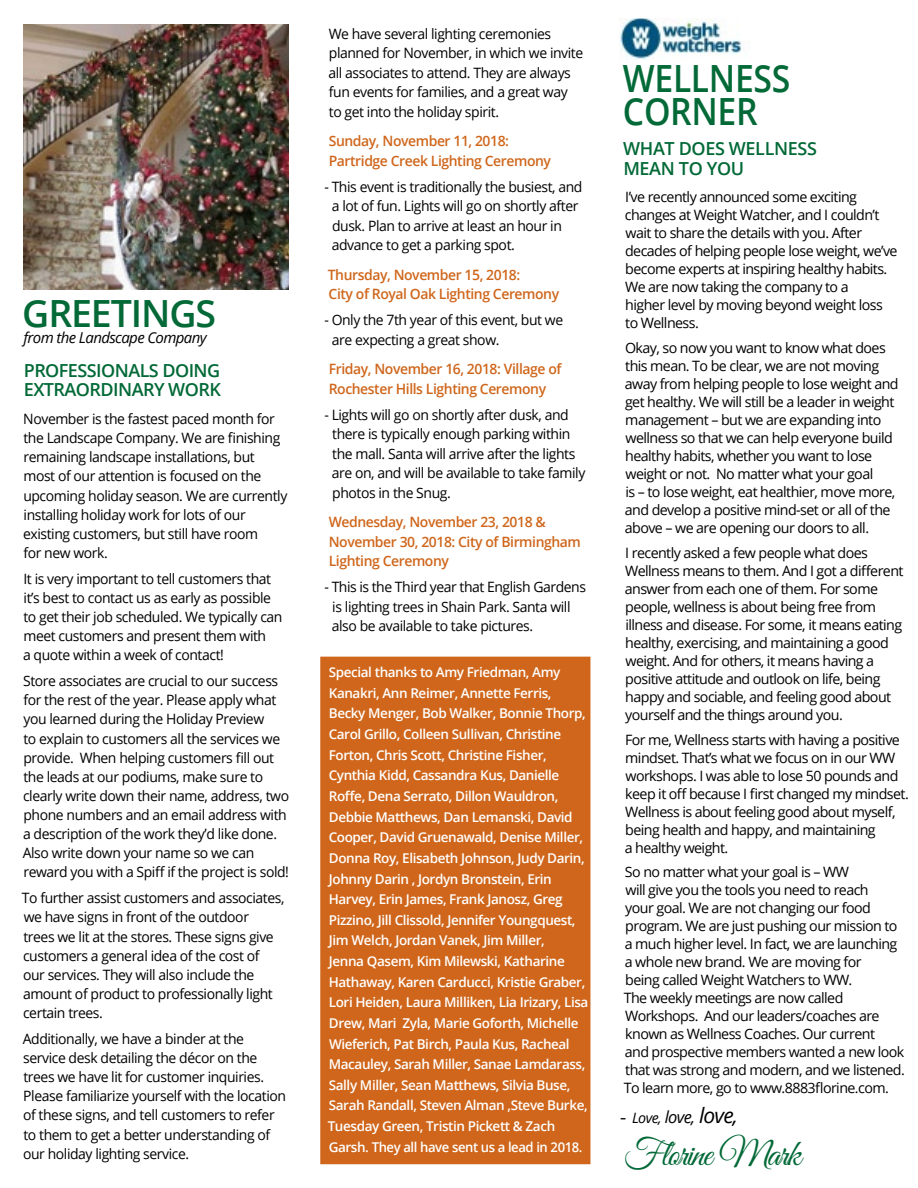
<style>
.page{position:relative;width:918px;height:1188px;background:#fff}
.page>*{position:absolute;margin:0;border:0;box-sizing:border-box;transform-origin:0 0}
.t1{font:600 37.5px/33px "Open Sans";letter-spacing:-.03em;color:#026937;scale:.9 1}
.t2{font:37.5px "Great Vibes";letter-spacing:-.04em;color:#026937}
.t3{font:600 37.5px "Open Sans";letter-spacing:-.03em;color:#026937}
.t4{font:600 18px/19.5px "Open Sans";letter-spacing:-.02em;color:#026937}
.t5{font:italic 15px "Open Sans";letter-spacing:-.04em;color:#000}
.t6{font:14.25px/18px "Open Sans";letter-spacing:-.03em;color:#000}
.t7{font:600 14.25px/19.5px "Open Sans";letter-spacing:-.03em;color:#cf661b}
.t8{font:italic 14.25px "Open Sans";color:#000}
.t9{font:600 13.5px/20.7px "Open Sans";letter-spacing:-.03em;color:#fff}
.s1{font-family:"Georgia";font-style:normal;font-size:16.5px}
.s2{font-size:16.5px}
.s3{font-size:21px}
</style>
<div class="page">
<div style="left:320px;top:657px;width:270px;height:507px;background:#cf661b;border:2px solid #cf661b"></div>
<img style="left:620px;top:18px;width:125px;height:41px">
<img style="left:24px;top:24px;width:265px;height:266px">
<h1 class="t3" style="left:22px;top:287px;width:195px">GREETI NGS</h1>
<p class="t5" style="left:24px;top:328px;width:185px">from the Landscape Company</p>
<p class="t4" style="left:24px;top:360px;width:22px">Profess</p>
<p class="t4" style="left:96px;top:360px;width:19px">iona</p>
<p class="t4" style="left:140px;top:360px;width:67px">ls doing</p>
<p class="t4" style="left:24px;top:380px;width:33px">Extraord</p>
<p class="t4" style="left:113px;top:380px;width:18px">inar</p>
<p class="t4" style="left:154px;top:380px;width:30px">y Wor</p>
<p class="t4" style="left:209px;top:380px;width:13px">k</p>
<p class="t6" style="left:23px;top:409px;width:266px;line-height:19.2px">November is the fastest paced month for the Landscape Company. We are finishing remaining landscape installations, but most of our attention is focused on the upcoming holiday season. We are currently installing holiday work for lots of our existing customers, but still have room<br>for new work.</p>
<p class="t6" style="left:23px;top:569px;width:261px;line-height:19px">It is very important to tell customers that it’s best to contact us as early as possible to get their job scheduled. We typically can meet customers and present them with<br>a quote within a week of contact!</p>
<p class="t6" style="left:23px;top:671px;width:268px;line-height:19px">Store associates are crucial to our success for the rest of the year. Please apply what you learned during the Holiday Preview<br>to explain to customers all the services we provide. When helping customers fill out the leads at our podiums, make sure to clearly write down their name, address, two phone numbers and an email address with a description of the work they’d like done.<br>Also write down your name so we can reward you with a Spiff if the project is sold!</p>
<p class="t6" style="left:22px;top:888px;width:264px;line-height:19.2px">To further assist customers and associates, we have signs in front of the outdoor<br>trees we lit at the stores. These signs give customers a general idea of the cost of<br>our services. They will also include the amount of product to professionally light certain trees.</p>
<p class="t6" style="left:23px;top:1029px;width:265px;line-height:19px">Additionally, we have a binder at the service desk detailing the décor on the trees we have lit for customer inquiries.<br>Please familiarize yourself with the location of these signs, and tell customers to refer to them to get a better understanding of our holiday lighting service.</p>
<p class="t6" style="left:328px;top:24px;width:256px;line-height:19.5px">We have several lighting ceremonies planned for November, in which we invite all associates to attend. They are always fun events for families, and a great way to get into the holiday spirit.</p>
<p class="t7" style="left:329px;top:131px;width:224px">Sunday, November 11, 2018:<br>Partridge Creek Lighting Ceremony</p>
<p class="t6" style="left:332px;top:177px;width:252px;line-height:19.5px;text-indent:-7px">- This event is traditionally the busiest, and a lot of fun. Lights will go on shortly after dusk. Plan to arrive at least an hour in advance to get a parking spot.</p>
<p class="t7" style="left:328px;top:265px;width:233px">Thursday, November 15, 2018:<br>City of Royal Oak Lighting Ceremony</p>
<p class="t6" style="left:332px;top:310px;width:233px;line-height:19.5px;text-indent:-7px">- Only the 7th year of this event, but we are expecting a great show.</p>
<p class="t7" style="left:329px;top:359px;width:234px">Friday, November 16, 2018: Village of<br>Rochester Hills Lighting Ceremony</p>
<p class="t6" style="left:332px;top:405px;width:255px;line-height:19.5px;text-indent:-7px">- Lights will go on shortly after dusk, and there is typically enough parking within the mall. Santa will arrive after the lights are on, and will be available to take family photos in the Snug.</p>
<p class="t7" style="left:329px;top:512px;width:254px">Wednesday, November 23, 2018 &amp;<br>November 30, 2018: City of Birmingham<br>Lighting Ceremony</p>
<p class="t6" style="left:332px;top:577px;width:256px;line-height:19.5px;text-indent:-7px">- This is the Third year that English Gardens is lighting trees in Shain Park. Santa will also be available to take pictures.</p>
<p class="t9" style="left:328px;top:662px;width:262px">Special thanks to Amy Friedman, Amy Kanakri, Ann Reimer, Annette Ferris, Becky Menger, Bob Walker, Bonnie Thorp, Carol Grillo, Colleen Sullivan, Christine Forton, Chris Scott, Christine Fisher, Cynthia Kidd, Cassandra Kus, Danielle Roffe, Dena Serrato, Dillon Wauldron, Debbie Matthews, Dan Lemanski, David Cooper, David Gruenawald, Denise Miller, Donna Roy, Elisabeth Johnson, Judy Darin, Johnny Darin , Jordyn Bronstein, Erin Harvey, Erin James, Frank Janosz, Greg Pizzino, Jill Clissold, Jennifer Youngquest, Jim Welch, Jordan Vanek, Jim Miller,<br>Jenna Qasem, Kim Milewski, Katharine Hathaway, Karen Carducci, Kristie Graber, Lori Heiden, Laura Milliken, Lia Irizary, Lisa Drew, Mari Zyla, Marie Goforth, Michelle Wieferich, Pat Birch, Paula Kus, Racheal Macauley, Sarah Miller, Sanae Lamdarass, Sally Miller, Sean Matthews, Silvia Buse, Sarah Randall, Steven Alman ,Steve Burke, Tuesday Green, Tristin Pickett &amp; Zach Garsh. They all have sent us a lead in 2018.</p>
<h1 class="t1" style="left:623px;top:61px;width:118px">We llness<br>Corner</h1>
<p class="t4" style="left:623px;top:139px;width:195px">WHAT DOES WELLNESS<br>M EAN TO YOU</p>
<p class="t6" style="left:625px;top:188px;width:274px">I’ve recently announced some exciting changes at Weight Watcher, and I couldn’t wait to share the details with you. After decades of helping people lose weight, we’ve become experts at inspiring healthy habits.<br>We are now taking the company to a<br>higher level by moving beyond weight loss to Wellness.</p>
<p class="t6" style="left:625px;top:339px;width:275px">Okay, so now you want to know what does this mean. To be clear, we are not moving away from helping people to lose weight and get healthy. We will still be a leader in weight management – but we are expanding into wellness so that we can help everyone build healthy habits, whether you want to lose weight or not. No matter what your goal<br>is – to lose weight, eat healthier, move more, and develop a positive mind-set or all of the above – we are opening our doors to all.</p>
<p class="t6" style="left:625px;top:543px;width:280px">I recently asked a few people what does Wellness means to them. And I got a different answer from each one of them. For some people, wellness is about being free from illness and disease. For some, it means eating healthy, exercising, and maintaining a good weight. And for others, it means having a positive attitude and outlook on life, being happy and sociable, and feeling good about yourself and the things around you.</p>
<p class="t6" style="left:625px;top:730px;width:285px">For me, Wellness starts with having a positive mindset. That’s what we focus on in our WW workshops. I was able to lose 50 pounds and keep it off because I first changed my mindset.<br>Wellness is about feeling good about myself, being health and happy, and maintaining<br>a healthy weight.</p>
<p class="t6" style="left:624px;top:863px;width:283px">So no matter what your goal is – WW<br>will give you the tools you need to reach<br>your goal. We are not changing our food program. We are just pushing our mission to a much higher level. In fact, we are launching a whole new brand. We are moving for<br>being called Weight Watchers to WW.<br>The weekly meetings are now called Workshops. And our leaders/coaches are known as Wellness Coaches. Our current<br>and prospective members wanted a new look that was strong and modern, and we listened.<br>To learn more, go to www.8883florine.com.</p>
<p class="t8" style="left:620px;top:1108px;width:119px"><span class="s1">-</span> Love, <span class="s2">love,</span> <span class="s3">love,</span></p>
<h1 class="t2" style="left:624px;top:1133px;width:179px">Florine Mark</h1>
</div>
